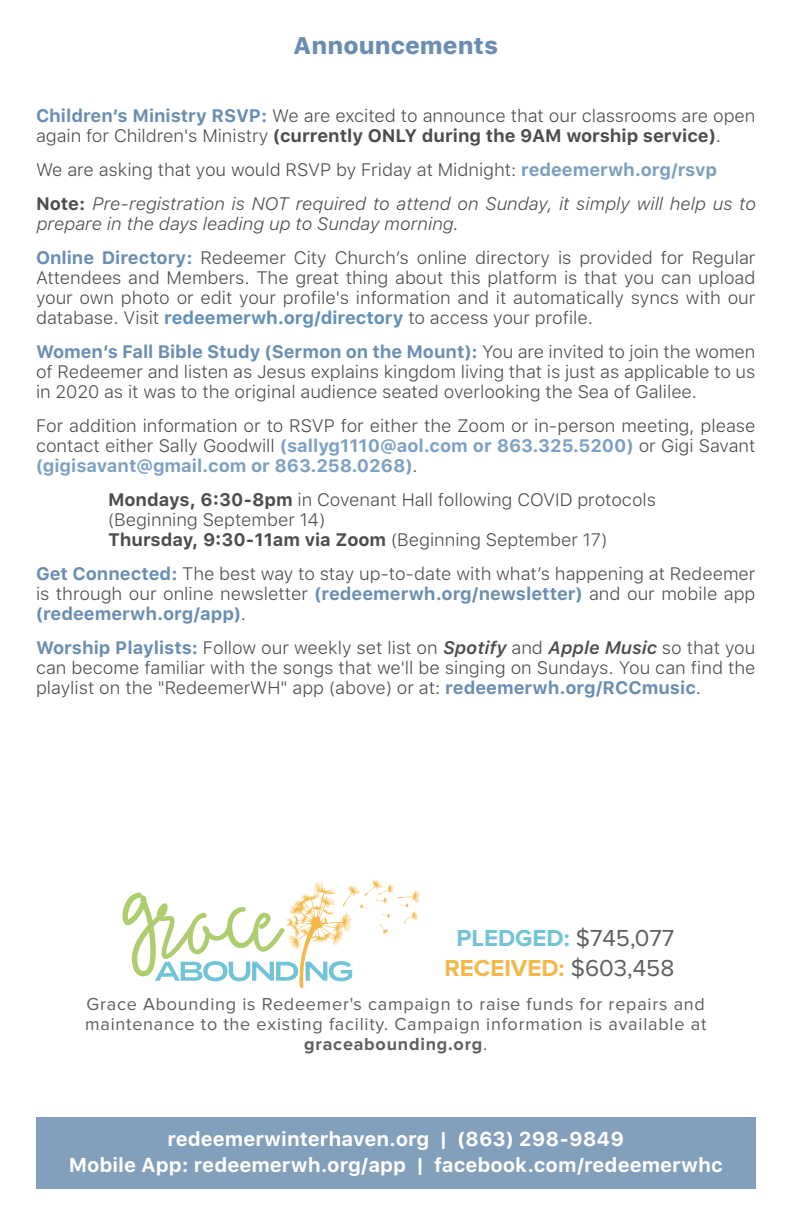
<style>
.page{position:relative;width:792px;height:1224px;background:#fff}
.page>*{position:absolute;margin:0;border:0;box-sizing:border-box;transform-origin:0 0}
.t1{font:24px/30px "Proxima Nova";color:#5f5f5f;text-align:center}
.t2{font:800 24px "SFUI Text";color:#6a8eb3}
.t3{font:700 20px/26px "SFUI Text";color:#fff;text-align:center}
.t4{font:300 18px/20px "SFUI Text";color:#4d4d4d;text-align:justify}
.t5{font:18px/20px "Proxima Nova";letter-spacing:.045em;color:#5f5f5f;text-align:center}
.t6{font:italic 300 18px/34px "SFUI Text";color:#4d4d4d}
.s1{font-weight:700;color:#6a8eb3}
.s2{font-weight:700}
.s3{font-style:normal}
.s4{font-weight:700;font-style:normal;color:#7b9fbf}
.s5{font-weight:700;font-style:normal}
.s6{font-style:italic}
.s7{font-weight:700;color:#618fb5}
.s8{font-weight:700;color:#7ca0c5}
.s9{font-weight:600;font-style:italic}
.s10{font-weight:700;color:#71c4d6}
.s11{font-weight:700;color:#f3b84a}
</style>
<div class="page">
<div style="left:36px;top:1117px;width:720px;height:72px;background:#829fbc"></div>
<svg style="left:122px;top:879px;width:298px;height:109px"></svg>
<h1 class="t2" style="left:293px;top:31px;width:206px">Announcements</h1>
<p class="t4" style="left:36px;top:106px;width:721px"><span class="s1">Children’s Ministry RSVP:</span> We are excited to announce that our classrooms are open again for Children's Ministry <span class="s2">(currently ONLY during the 9AM worship service)</span>.</p>
<p class="t6" style="left:36px;top:153px;width:721px"><span class="s3">We are asking that you would RSVP by Friday at Midnight:</span> <span class="s4">redeemerwh.org/rsvp<br></span><span class="s5">Note:</span> Pre-registration is NOT required to attend on Sunday, it simply will help us to</p>
<p class="t4" style="left:36px;top:207px;width:721px;line-height:34px"><span class="s6">prepare in the days leading up to Sunday morning.<br></span><span class="s1">Online Directory:</span> Redeemer City Church’s online directory is provided for Regular</p>
<p class="t4" style="left:36px;top:268px;width:721px">Attendees and Members. The great thing about this platform is that you can upload your own photo or edit your profile's information and it automatically syncs with our database. Visit <span class="s7">redeemerwh.org/directory</span> to access your profile.</p>
<p class="t4" style="left:36px;top:342px;width:721px"><span class="s1">Women’s Fall Bible Study (Sermon on the Mount):</span> You are invited to join the women of Redeemer and listen as Jesus explains kingdom living that is just as applicable to us in 2020 as it was to the original audience seated overlooking the Sea of Galilee.</p>
<p class="t4" style="left:36px;top:416px;width:721px">For addition information or to RSVP for either the Zoom or in-person meeting, please contact either Sally Goodwill <span class="s8">(sallyg1110@aol.com or 863.325.5200)</span> or Gigi Savant <span class="s8">(gigisavant@gmail.com or 863.258.0268)</span>.</p>
<p class="t4" style="left:108px;top:490px;width:550px;text-align:left"><span class="s2">Mondays, 6:30-8pm</span> in Covenant Hall following COVID protocols (Beginning September 14)<br><span class="s2">Thursday, 9:30-11am via Zoom</span> (Beginning September 17)</p>
<p class="t4" style="left:36px;top:564px;width:721px"><span class="s1">Get Connected:</span> The best way to stay up-to-date with what’s happening at Redeemer is through our online newsletter <span class="s1">(redeemerwh.org/newsletter)</span> and our mobile app <span class="s1">(redeemerwh.org/app)</span>.</p>
<p class="t4" style="left:36px;top:638px;width:721px"><span class="s1">Worship Playlists:</span> Follow our weekly set list on <span class="s9">Spotify</span> and <span class="s9">Apple Music</span> so that you can become familiar with the songs that we'll be singing on Sundays. You can find the playlist on the "RedeemerWH" app (above) or at: <span class="s1">redeemerwh.org/RCCmusic</span>.</p>
<h1 class="t1" style="left:444px;top:924px;width:231px"><span class="s10">PLEDGED:</span> $745,077<br><span class="s11">RECEIVED:</span> $603,458</h1>
<p class="t5" style="left:85px;top:995px;width:623px">Grace Abounding is Redeemer's campaign to raise funds for repairs and maintenance to the existing facility. Campaign information is available at <span class="s2">graceabounding.org</span>.</p>
<p class="t3" style="left:69px;top:1126px;width:656px">redeemerwinterhaven.org | (863) 298-9849<br>Mobile App: redeemerwh.org/app | facebook.com/redeemerwhc</p>
</div>
